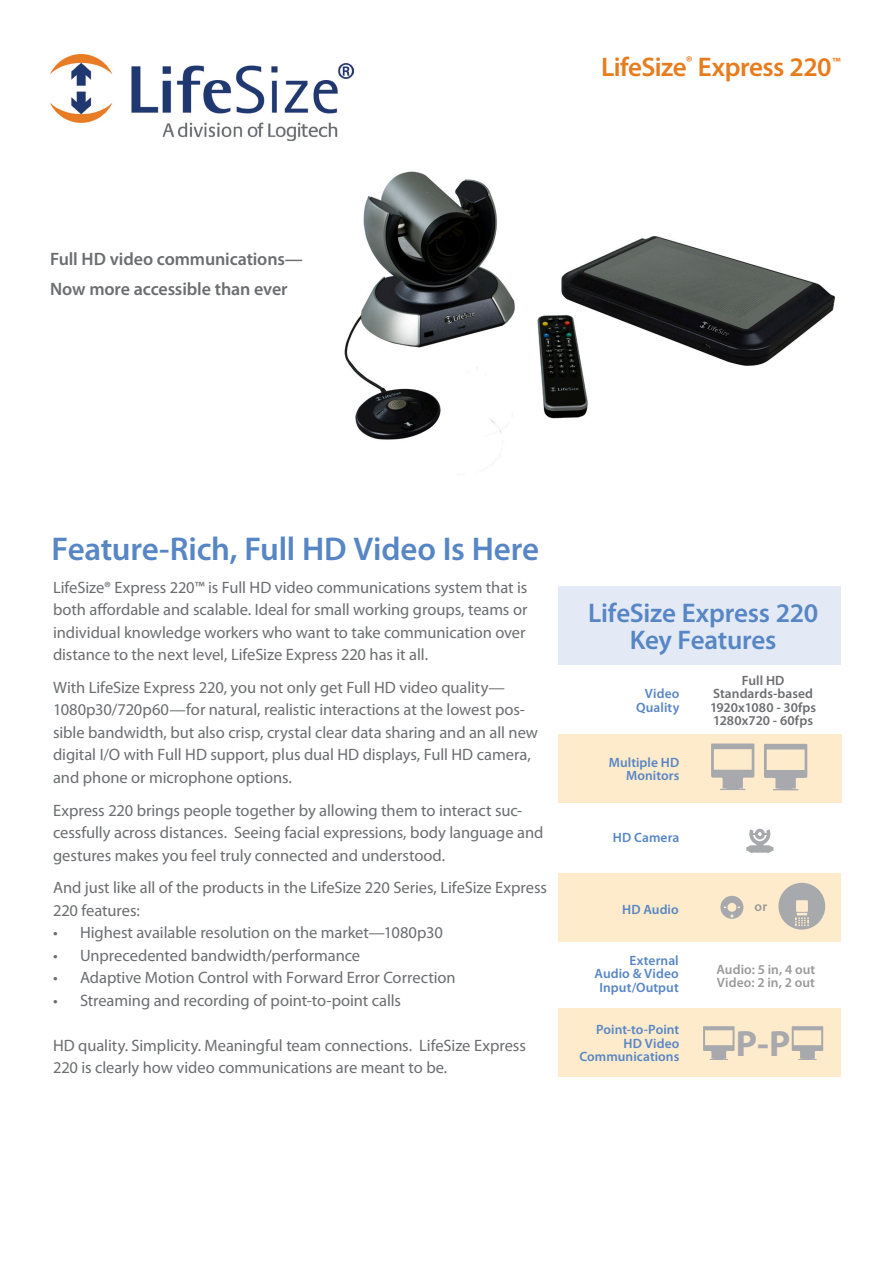
<style>
.page{position:relative;width:893px;height:1263px;background:#fff}
.page>*{position:absolute;margin:0;border:0;box-sizing:border-box;transform-origin:0 0}
.t1{font:700 36.6px "Myriad";color:#a7a9ac}
._02_Header_A__front{font:600 33px "Myriad Pro";letter-spacing:-.01em;color:#5786c5}
._02_Header_A__front-2{font:600 27px "Myriad Pro";letter-spacing:-.01em;color:#5786c5}
._01_Page_Title__fron{font:600 27px "Myriad Pro";letter-spacing:-.02em;color:#e87c1d}
._04_Callout_Text__fr{font:600 18px/30px "Myriad Pro";letter-spacing:-.005em;color:#6c6d70}
._02_Header_A__front-3{font:16.5px/22.5px "Myriad Pro";letter-spacing:-.005em;color:#6c6d70}
._03_Body_Copy_A__fro{font:16.5px/22.5px "Myriad Pro";letter-spacing:-.005em;color:#6c6d70}
._06_Header_B__front{font:600 13.5px/13.5px "Myriad Pro";letter-spacing:.005em;color:#5786c5;text-align:right}
._06_Header_B__front-2{font:600 13.5px "Myriad Pro";letter-spacing:.005em;color:#6c6d70}
._06_Header_B__front-3{font:600 13.5px "Myriad Pro";letter-spacing:.005em;color:#999}
</style>
<div class="page">
<div style="left:558px;top:874px;width:283px;height:68px;background:#feebcb"></div>
<div style="left:558px;top:587px;width:283px;height:78px;background:#e3e9f5"></div>
<div style="left:558px;top:734px;width:284px;height:69px;background:#feebcb"></div>
<div style="left:558px;top:1008px;width:283px;height:69px;background:#feebcb"></div>
<svg style="left:792px;top:1026px;width:31px;height:34px"></svg>
<svg style="left:703px;top:1026px;width:31px;height:34px"></svg>
<svg style="left:764px;top:744px;width:43px;height:46px"></svg>
<svg style="left:746px;top:829px;width:27px;height:24px"></svg>
<svg style="left:778px;top:883px;width:47px;height:46px"></svg>
<svg style="left:711px;top:743px;width:43px;height:47px"></svg>
<img style="left:50px;top:54px;width:303px;height:87px">
<img style="left:344px;top:171px;width:492px;height:304px">
<svg style="left:720px;top:896px;width:23px;height:23px"></svg>
<p class="_04_Callout_Text__fr" style="left:50px;top:244px;width:254px">Full HD video communications—<br>Now more accessible than ever</p>
<p class="_01_Page_Title__fron" style="left:601px;top:49px;width:241px">LifeSize<sup>®</sup> Express 220<sup>™</sup></p>
<p class="_02_Header_A__front" style="left:52px;top:528px;width:489px">Feature-Rich, Full HD Video Is Here</p>
<p class="_02_Header_A__front-3" style="left:53px;top:576px;width:476px;text-align:justify">LifeSize® Express 220™ is Full HD video communications system that is both affordable and scalable. Ideal for small working groups, teams or individual knowledge workers who want to take communication over distance to the next level, LifeSize Express 220 has it all.</p>
<p class="_02_Header_A__front-3" style="left:53px;top:676px;width:486px">With LifeSize Express 220, you not only get Full HD video quality— 1080p30/720p60—for natural, realistic interactions at the lowest pos&shy;sible bandwidth, but also crisp, crystal clear data sharing and an all new digital I/O with Full HD support, plus dual HD displays, Full HD camera, and phone or microphone options.</p>
<p class="_02_Header_A__front-3" style="left:53px;top:798px;width:492px">Express 220 brings people together by allowing them to interact suc&shy;cessfully across distances. Seeing facial expressions, body language and gestures makes you feel truly connected and understood.</p>
<p class="_03_Body_Copy_A__fro" style="left:53px;top:876px;width:495px">And just like all of the products in the LifeSize 220 Series, LifeSize Express<br>220 features:</p>
<p class="_03_Body_Copy_A__fro" style="left:53px;top:921px;width:391px">• Highest available resolution on the market—1080p30</p>
<p class="_03_Body_Copy_A__fro" style="left:53px;top:944px;width:309px">• Unprecedented bandwidth/performance</p>
<p class="_03_Body_Copy_A__fro" style="left:53px;top:966px;width:404px">• Adaptive Motion Control with Forward Error Correction</p>
<p class="_03_Body_Copy_A__fro" style="left:53px;top:989px;width:349px">• Streaming and recording of point-to-point calls</p>
<p class="_03_Body_Copy_A__fro" style="left:53px;top:1034px;width:474px">HD quality. Simplicity. Meaningful team connections. LifeSize Express<br>220 is clearly how video communications are meant to be.</p>
<p class="_02_Header_A__front-2" style="left:588px;top:596px;width:232px">LifeSize Express 220</p>
<p class="_02_Header_A__front-2" style="left:630px;top:623px;width:148px">Key Features</p>
<p class="_06_Header_B__front" style="left:645px;top:687px;width:36px">Video</p>
<p class="_06_Header_B__front" style="left:636px;top:700px;width:45px">Quality</p>
<p class="_06_Header_B__front-2" style="left:742px;top:672px;width:44px">Full HD</p>
<p class="_06_Header_B__front-2" style="left:713px;top:685px;width:102px">Standards-based</p>
<p class="_06_Header_B__front-2" style="left:710px;top:699px;width:108px">1920x1080 - 30fps</p>
<p class="_06_Header_B__front-2" style="left:713px;top:712px;width:101px">1280x720 - 60fps</p>
<p class="_06_Header_B__front" style="left:609px;top:755px;width:72px">Multiple HD<br>Monitors</p>
<p class="_06_Header_B__front" style="left:613px;top:831px;width:68px">HD Camera</p>
<p class="_06_Header_B__front" style="left:622px;top:902px;width:58px">HD Audio</p>
<p class="_06_Header_B__front" style="left:629px;top:953px;width:51px">External</p>
<p class="_06_Header_B__front" style="left:595px;top:967px;width:86px">Audio &amp; Video</p>
<p class="_06_Header_B__front" style="left:599px;top:980px;width:81px">Input/Output</p>
<p class="_06_Header_B__front" style="left:596px;top:1023px;width:85px">Point-to-Point</p>
<p class="_06_Header_B__front" style="left:624px;top:1036px;width:57px">HD Video</p>
<p class="_06_Header_B__front" style="left:579px;top:1050px;width:102px">Communications</p>
<p class="_06_Header_B__front-3" style="left:755px;top:898px;width:14px">or</p>
<p class="_06_Header_B__front-3" style="left:716px;top:960px;width:100px">Audio: 5 in, 4 out</p>
<p class="_06_Header_B__front-3" style="left:717px;top:974px;width:100px">Video: 2 in, 2 out</p>
<p class="t1" style="left:736px;top:1024px;width:56px">P-P</p>
</div>
